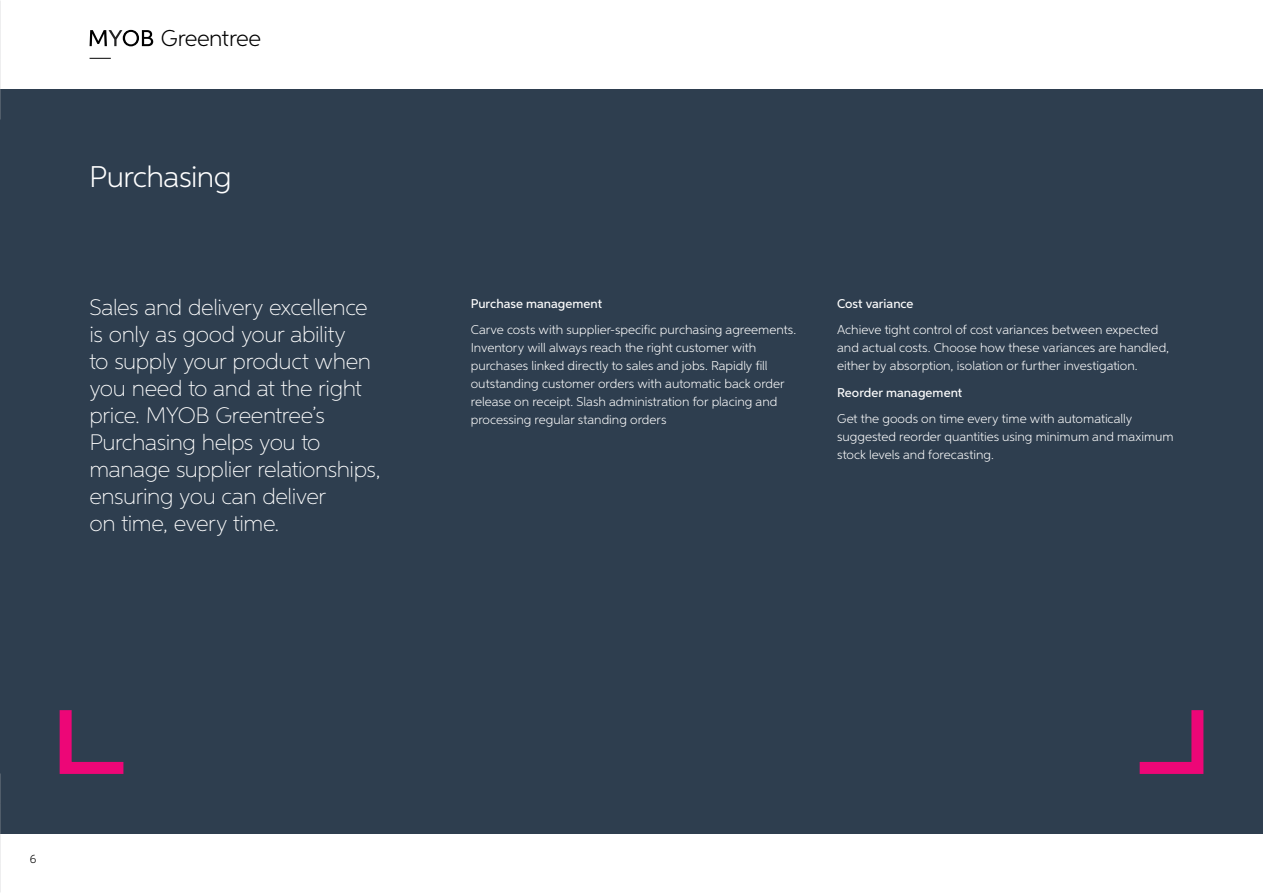
<style>
.page{position:relative;width:1263px;height:893px;background:#fff}
.page>*{position:absolute;margin:0;border:0;box-sizing:border-box;transform-origin:0 0}
.t1{font:300 30px "Neutro MYOB";letter-spacing:-.02em;color:#fff}
.t2{font:300 22.95px "Neutro MYOB";letter-spacing:-.02em;color:#000}
.t3{font:100 22.5px/27px "Neutro MYOB";letter-spacing:-.02em;color:#fff}
.t4{font:300 12.75px/18px "Neutro MYOB";color:#fff}
.t5{font:500 12.75px "Neutro MYOB";color:#fff}
.t6{font:300 12px "Neutro MYOB";color:#000}
</style>
<div class="page">
<svg style="left:90px;top:58px;width:21px;height:1px"></svg>
<svg style="left:90px;top:30px;width:63px;height:16px"></svg>
<div style="left:0;top:89px;width:1263px;height:744px;background:#2e3e4f"></div>
<svg style="left:1139px;top:710px;width:65px;height:64px"></svg>
<svg style="left:59px;top:710px;width:65px;height:64px"></svg>
<hr style="left:1262px;top:30px;width:1px;height:30px;background:#bcbec0">
<hr style="left:1262px;top:774px;width:1px;height:30px;background:#bcbec0">
<hr style="left:1262px;top:89px;width:1px;height:30px;background:#bcbec0">
<hr style="left:1262px;top:833px;width:1px;height:30px;background:#bcbec0">
<hr style="left:1262px;top:863px;width:1px;height:30px;background:#bcbec0">
<hr style="left:792px;top:0;width:30px;height:1px;background:#bcbec0">
<hr style="left:381px;top:0;width:30px;height:1px;background:#bcbec0">
<hr style="left:89px;top:0;width:30px;height:1px;background:#bcbec0">
<hr style="left:1203px;top:0;width:30px;height:1px;background:#bcbec0">
<hr style="left:1233px;top:0;width:30px;height:1px;background:#bcbec0">
<hr style="left:30px;top:0;width:30px;height:1px;background:#bcbec0">
<hr style="left:852px;top:0;width:30px;height:1px;background:#bcbec0">
<hr style="left:441px;top:0;width:30px;height:1px;background:#bcbec0">
<hr style="left:0;top:0;width:30px;height:1px;background:#bcbec0">
<hr style="left:1144px;top:0;width:30px;height:1px;background:#bcbec0">
<hr style="left:822px;top:0;width:30px;height:1px;background:#bcbec0">
<hr style="left:411px;top:0;width:30px;height:1px;background:#bcbec0">
<hr style="left:1262px;top:0;width:1px;height:30px;background:#bcbec0">
<h2 class="t2" style="left:161px;top:24px;width:102px">Greentree</h2>
<h1 class="t1" style="left:89px;top:159px;width:144px">Purchasing</h1>
<p class="t3" style="left:89px;top:293px;width:293px">Sales and delivery excellence is only as good your ability<br>to supply your product when you need to and at the right price. MYOB Greentree’s<br>Purchasing helps you to manage supplier relationships, ensuring you can deliver<br>on time, every time.</p>
<p class="t5" style="left:471px;top:295px;width:133px">Purchase management</p>
<p class="t4" style="left:471px;top:320px;width:327px">Carve costs with supplier-speci c purchasing agreements.<br>Inventory will always reach the right customer with purchases linked directly to sales and jobs. Rapidly ll outstanding customer orders with automatic back order release on receipt. Slash administration for placing and processing regular standing orders</p>
<p class="t5" style="left:837px;top:295px;width:78px">Cost variance</p>
<p class="t4" style="left:837px;top:320px;width:334px">Achieve tight control of cost variances between expected and actual costs. Choose how these variances are handled, either by absorption, isolation or further investigation.</p>
<p class="t5" style="left:837px;top:384px;width:127px">Reorder management</p>
<p class="t4" style="left:837px;top:409px;width:338px">Get the goods on time every time with automatically suggested reorder quantities using minimum and maximum stock levels and forecasting.</p>
<p class="t6" style="left:30px;top:852px;width:8px">6</p>
</div>
